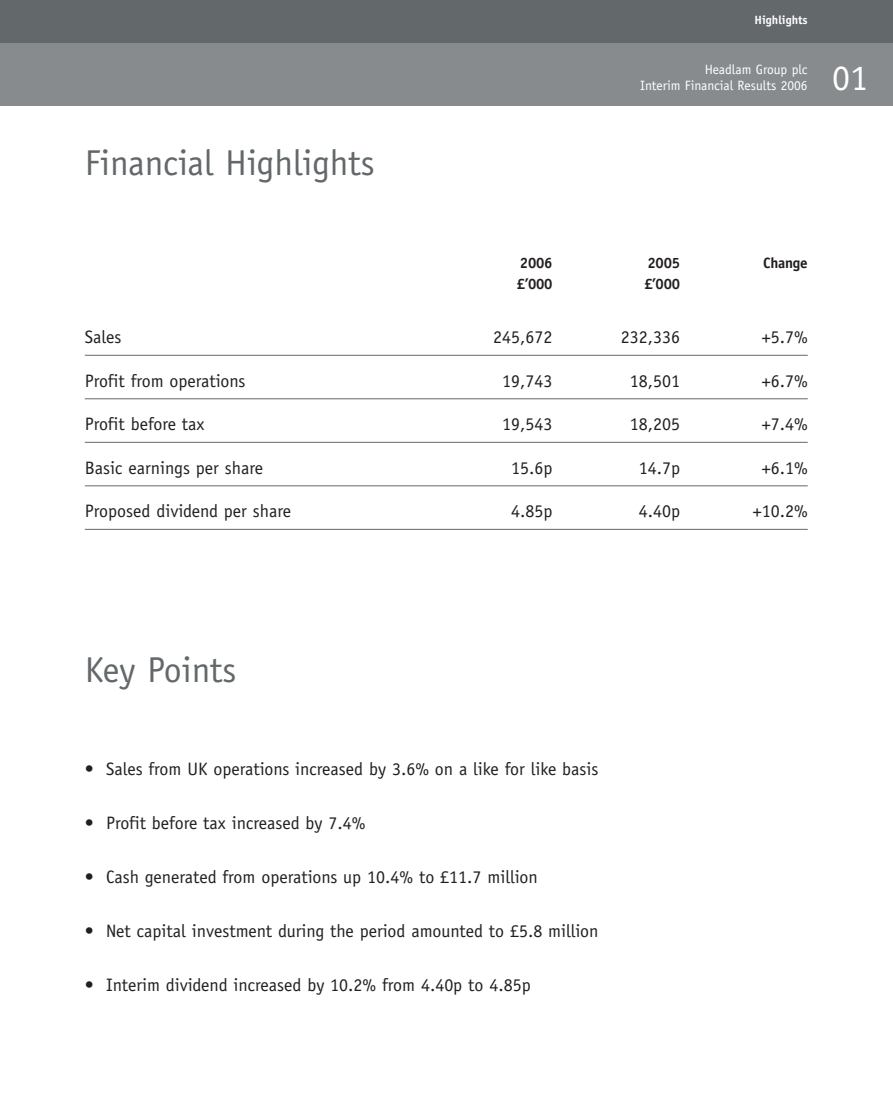
<style>
.page{position:relative;width:893px;height:1106px;background:#fff}
.page>*{position:absolute;margin:0;border:0;box-sizing:border-box;transform-origin:0 0}
.t1{font:36px "Officina Sans";color:#63686b}
.t2{font:36px "Officina Sans";color:#fff}
.t3{font:18px "Officina Sans";color:#231f20}
.t4{font:700 15px "Officina Sans";letter-spacing:-.015em;color:#231f20}
.t5{font:13.5px/16.2px "Officina Sans";color:#fff;text-align:right}
.t6{font:700 12px "Officina Sans";color:#fff}
</style>
<div class="page">
<div style="left:0;top:43px;width:893px;height:63px;background:#888b8e"></div>
<hr style="left:85px;top:355px;width:723px;height:1px;background:#63686b">
<hr style="left:85px;top:398px;width:723px;height:1px;background:#63686b">
<hr style="left:85px;top:442px;width:723px;height:1px;background:#63686b">
<hr style="left:85px;top:485px;width:723px;height:1px;background:#63686b">
<hr style="left:85px;top:529px;width:723px;height:1px;background:#63686b">
<div style="left:0;top:0;width:893px;height:43px;background:#63686b"></div>
<h1 class="t1" style="left:85px;top:149px;width:291px">Financial Highlights</h1>
<p class="t6" style="left:755px;top:16px;width:55px">Highlights</p>
<p class="t5" style="left:640px;top:62px;width:169px">Headlam Group plc<br>Interim Financial Results 2006</p>
<h1 class="t2" style="left:832px;top:64px;width:37px">01</h1>
<p class="t4" style="left:520px;top:257px;width:34px">2006</p>
<p class="t4" style="left:648px;top:257px;width:34px">2005</p>
<p class="t4" style="left:763px;top:257px;width:46px">Change</p>
<p class="t4" style="left:517px;top:278px;width:37px">£’000</p>
<p class="t4" style="left:644px;top:278px;width:37px">£’000</p>
<p class="t3" style="left:85px;top:330px;width:38px">Sales</p>
<p class="t3" style="left:493px;top:330px;width:61px">245,672</p>
<p class="t3" style="left:621px;top:330px;width:61px">232,336</p>
<p class="t3" style="left:762px;top:330px;width:47px">+5.7%</p>
<p class="t3" style="left:85px;top:374px;width:162px">Profit from operations</p>
<p class="t3" style="left:502px;top:374px;width:52px">19,743</p>
<p class="t3" style="left:630px;top:374px;width:52px">18,501</p>
<p class="t3" style="left:762px;top:374px;width:47px">+6.7%</p>
<p class="t3" style="left:85px;top:417px;width:121px">Profit before tax</p>
<p class="t3" style="left:502px;top:417px;width:52px">19,543</p>
<p class="t3" style="left:630px;top:417px;width:52px">18,205</p>
<p class="t3" style="left:762px;top:417px;width:47px">+7.4%</p>
<p class="t3" style="left:85px;top:461px;width:180px">Basic earnings per share</p>
<p class="t3" style="left:511px;top:461px;width:43px">15.6p</p>
<p class="t3" style="left:639px;top:461px;width:43px">14.7p</p>
<p class="t3" style="left:762px;top:461px;width:47px">+6.1%</p>
<p class="t3" style="left:85px;top:504px;width:208px">Proposed dividend per share</p>
<p class="t3" style="left:511px;top:504px;width:43px">4.85p</p>
<p class="t3" style="left:639px;top:504px;width:43px">4.40p</p>
<p class="t3" style="left:753px;top:504px;width:56px">+10.2%</p>
<h1 class="t1" style="left:85px;top:656px;width:153px">Key Points</h1>
<p class="t3" style="left:85px;top:762px;width:515px">• Sales from UK operations increased by 3.6% on a like for like basis</p>
<p class="t3" style="left:85px;top:816px;width:282px">• Profit before tax increased by 7.4%</p>
<p class="t3" style="left:85px;top:870px;width:454px">• Cash generated from operations up 10.4% to £11.7 million</p>
<p class="t3" style="left:85px;top:924px;width:515px">• Net capital investment during the period amounted to £5.8 million</p>
<p class="t3" style="left:85px;top:978px;width:447px">• Interim dividend increased by 10.2% from 4.40p to 4.85p</p>
</div>
